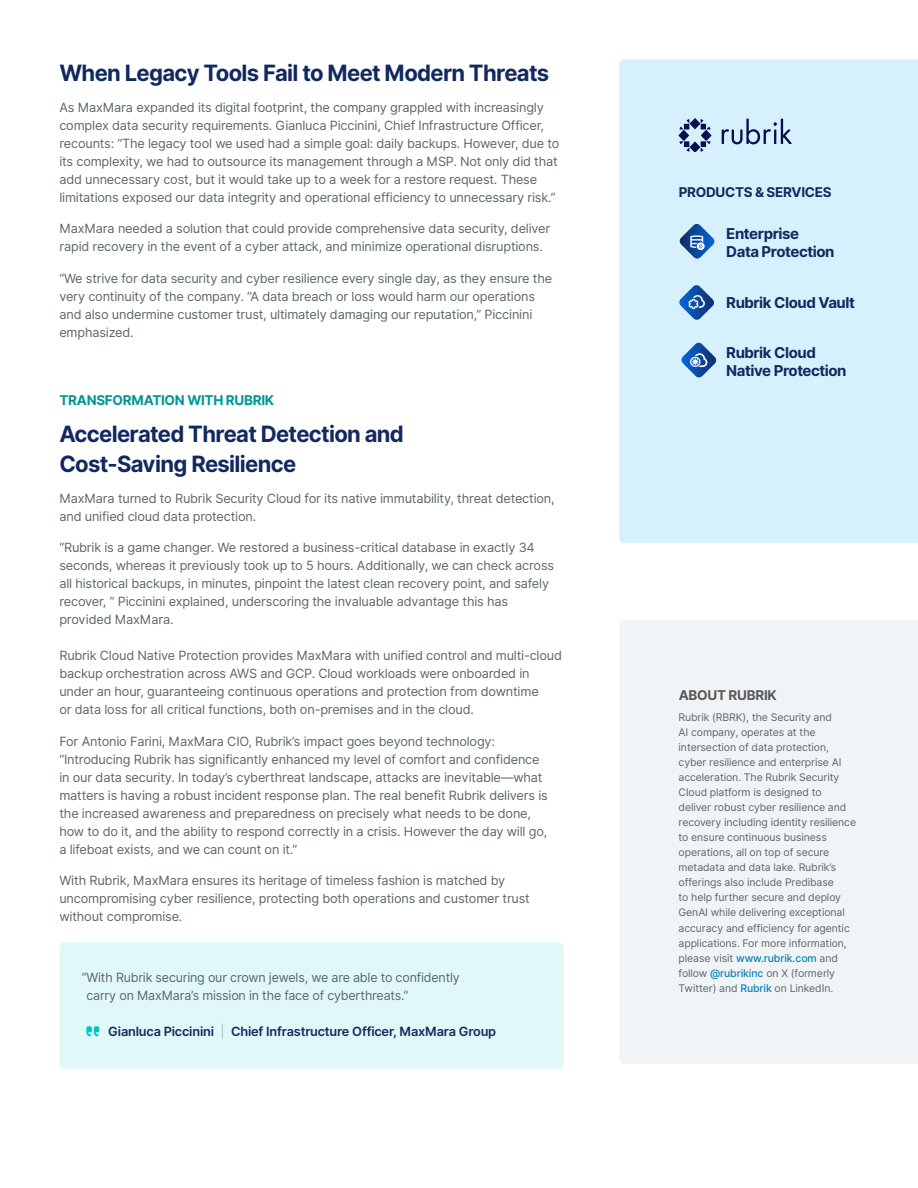
<style>
.page{position:relative;width:918px;height:1188px;background:#fff}
.page>*{position:absolute;margin:0;border:0;box-sizing:border-box;transform-origin:0 0}
.t1{font:700 22.5px/30px "Inter";letter-spacing:-.03em;color:#11295f}
.t2{font:700 15px/18px "Inter";letter-spacing:-.03em;color:#11295f}
.t3{font:700 13.5px "Inter";letter-spacing:-.02em;color:#009595}
.t4{font:700 13.5px "Inter";letter-spacing:-.02em;color:#11295f}
.t5{font:700 13.5px "Inter";letter-spacing:-.02em;color:#595959}
.t6{font:12.75px/18px "Inter";letter-spacing:-.015em;color:#5c666b}
.t7{font:600 12.75px "Inter";letter-spacing:-.015em;color:#11295f}
.t8{font:10.5px/15px "Inter";letter-spacing:-.01em;color:#5c666b}
.s1{font-family:"Inter Light BETA";font-weight:400;color:#8b979d}
.s2{font-weight:500;color:#0481ba}
</style>
<div class="page">
<div style="left:619px;top:59px;width:299px;height:484px;background:#d6f1fd"></div>
<div style="left:59px;top:942px;width:505px;height:127px;background:#e0f8f8;border-radius:5px"></div>
<svg style="left:86px;top:1026px;width:13px;height:10px"></svg>
<div style="left:619px;top:620px;width:299px;height:444px;background:#f1f4f6"></div>
<svg style="left:722px;top:119px;width:70px;height:25px;background:#a2b9d2"></svg>
<svg style="left:679px;top:119px;width:32px;height:33px"></svg>
<svg style="left:679px;top:224px;width:36px;height:35px"></svg>
<svg style="left:679px;top:285px;width:35px;height:35px"></svg>
<svg style="left:681px;top:343px;width:36px;height:35px"></svg>
<h1 class="t1" style="left:59px;top:58px;width:491px">When Legacy Tools Fail to Meet Modern Threats</h1>
<p class="t6" style="left:59px;top:98px;width:501px">As MaxMara expanded its digital footprint, the company grappled with increasingly complex data security requirements. Gianluca Piccinini, Chief Infrastructure Officer, recounts: “The legacy tool we used had a simple goal: daily backups. However, due to its complexity, we had to outsource its management through a MSP. Not only did that add unnecessary cost, but it would take up to a week for a restore request. These limitations exposed our data integrity and operational efficiency to unnecessary risk.”</p>
<p class="t6" style="left:59px;top:220px;width:492px">MaxMara needed a solution that could provide comprehensive data security, deliver rapid recovery in the event of a cyber attack, and minimize operational disruptions.</p>
<p class="t6" style="left:59px;top:269px;width:494px">“We strive for data security and cyber resilience every single day, as they ensure the very continuity of the company. “A data breach or loss would harm our operations and also undermine customer trust, ultimately damaging our reputation,” Piccinini emphasized.</p>
<p class="t3" style="left:59px;top:391px;width:216px">TRANSFORMATION WITH RUBRIK</p>
<h1 class="t1" style="left:59px;top:419px;width:346px">Accelerated Threat Detection and<br>Cost-Saving Resilience</h1>
<p class="t6" style="left:59px;top:489px;width:497px">MaxMara turned to Rubrik Security Cloud for its native immutability, threat detection, and unified cloud data protection.</p>
<p class="t6" style="left:59px;top:539px;width:496px">“Rubrik is a game changer. We restored a business-critical database in exactly 34 seconds, whereas it previously took up to 5 hours. Additionally, we can check across all historical backups, in minutes, pinpoint the latest clean recovery point, and safely recover, ” Piccinini explained, underscoring the invaluable advantage this has provided MaxMara.</p>
<p class="t6" style="left:59px;top:647px;width:504px">Rubrik Cloud Native Protection provides MaxMara with unified control and multi-cloud backup orchestration across AWS and GCP. Cloud workloads were onboarded in under an hour, guaranteeing continuous operations and protection from downtime<br>or data loss for all critical functions, both on-premises and in the cloud.</p>
<p class="t6" style="left:59px;top:732px;width:490px">For Antonio Farini, MaxMara CIO, Rubrik’s impact goes beyond technology: “Introducing Rubrik has significantly enhanced my level of comfort and confidence in our data security. In today’s cyberthreat landscape, attacks are inevitable—what matters is having a robust incident response plan. The real benefit Rubrik delivers is the increased awareness and preparedness on precisely what needs to be done, how to do it, and the ability to respond correctly in a crisis. However the day will go, a lifeboat exists, and we can count on it.”</p>
<p class="t6" style="left:59px;top:872px;width:472px">With Rubrik, MaxMara ensures its heritage of timeless fashion is matched by uncompromising cyber resilience, protecting both operations and customer trust without compromise.</p>
<p class="t6" style="left:87px;top:968px;width:375px;text-indent:-5px">“With Rubrik securing our crown jewels, we are able to confidently carry on MaxMara’s mission in the face of cyberthreats.”</p>
<p class="t7" style="left:108px;top:1022px;width:390px">Gianluca Piccinini <span class="s1">|</span> Chief Infrastructure Officer, MaxMara Group</p>
<p class="t4" style="left:679px;top:182px;width:155px">PRODUCTS &amp; SERVICES</p>
<p class="t2" style="left:726px;top:225px;width:110px">Enterprise<br>Data Protection</p>
<p class="t2" style="left:726px;top:294px;width:130px">Rubrik Cloud Vault</p>
<p class="t2" style="left:726px;top:344px;width:122px">Rubrik Cloud<br>Native Protection</p>
<p class="t5" style="left:679px;top:685px;width:100px">ABOUT RUBRIK</p>
<p class="t8" style="left:679px;top:710px;width:179px">Rubrik (RBRK), the Security and<br>AI company, operates at the intersection of data protection, cyber resilience and enterprise AI acceleration. The Rubrik Security Cloud platform is designed to deliver robust cyber resilience and recovery including identity resilience to ensure continuous business operations, all on top of secure metadata and data lake. Rubrik’s offerings also include Predibase<br>to help further secure and deploy GenAI while delivering exceptional accuracy and efficiency for agentic applications. For more information, please visit <span class="s2">www.rubrik.com</span> and follow <span class="s2">@rubrikinc</span> on X (formerly Twitter) and <span class="s2">Rubrik</span> on LinkedIn.</p>
</div>
